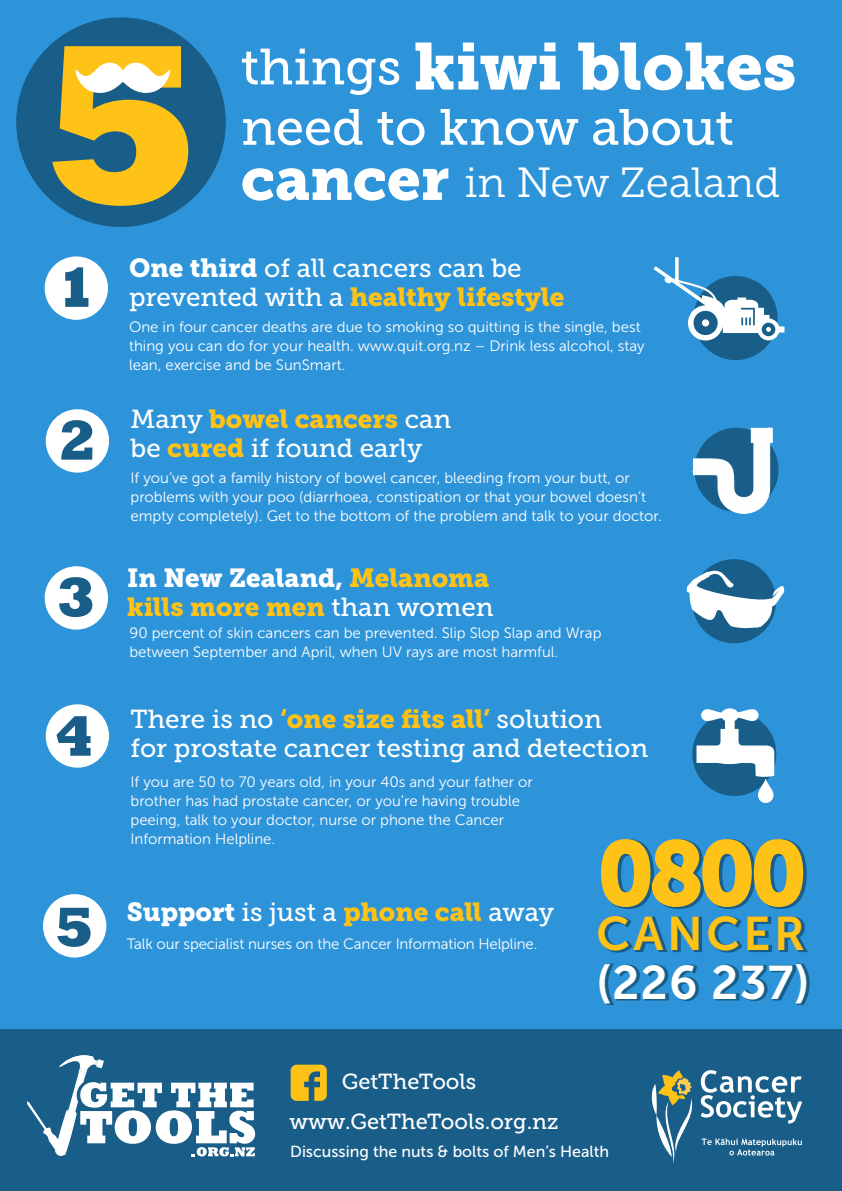
<style>
.page{position:relative;width:842px;height:1191px;background:#2e94da}
.page>*{position:absolute;margin:0;border:0;box-sizing:border-box;transform-origin:0 0}
.t1{font:800 232.8px "Rockwell";color:#ffc216}
.Fact__Text{font:91.8px "Museo Sans 900";color:#ffc216}
.t2{font:65.8px "Museo Slab 900";color:#fff}
.t3{font:800 57.1px "Rockwell";color:#185e89}
.t4{font:50.6px "Museo Slab 500";color:#fff}
.Fact__Text-2{font:47px "Museo Sans 700";letter-spacing:.025em;color:#fff}
.Fact__Text-3{font:47px "Museo Sans 700";letter-spacing:.075em;color:#ffc216}
.t5{font:42px "Museo Slab 300";color:#fff}
.Fact__Large{font:26px/29px "Museo Slab 500";color:#fff}
.Fact__Large-2{font:26px/29px "Museo Slab 900";color:#ffc216}
.Fact__Large-3{font:21.7px "Museo Slab 500";color:#fff}
.Fact__Large-4{font:16px "Museo Sans 500";color:#fff}
.Fact__Text-4{font:15px/19px "Museo Sans 300";color:#fff}
.s1{font-family:"Museo Slab 500";font-size:50.6px}
.s2{font-family:"Museo Slab 900";font-size:60.2px}
.s3{font-family:"Museo Slab 900"}
.s4{font-family:"Museo Slab 900";color:#ffc216}
.s5{color:#fff}
.s6{font-family:"Museo Slab 500";color:#fff}
</style>
<div class="page">
<div style="left:16px;top:17px;width:210px;height:210px;background:#185e89;border-radius:50%"></div>
<div style="left:693px;top:276px;width:85px;height:84px;background:#185e89;border-radius:50%"></div>
<div style="left:692px;top:559px;width:84px;height:84px;background:#185e89;border-radius:50%"></div>
<div style="left:43px;top:894px;width:63px;height:63px;background:#fff;border-radius:50%"></div>
<div style="left:45px;top:256px;width:63px;height:64px;background:#fff;border-radius:50%"></div>
<svg style="left:599px;top:839px;width:209px;height:114px"></svg>
<svg style="left:601px;top:963px;width:98px;height:42px"></svg>
<svg style="left:715px;top:963px;width:95px;height:42px"></svg>
<div style="left:46px;top:409px;width:63px;height:63px;background:#fff;border-radius:50%"></div>
<svg style="left:75px;top:63px;width:96px;height:30px"></svg>
<div style="left:45px;top:566px;width:63px;height:63px;background:#fff;border-radius:50%"></div>
<div style="left:46px;top:704px;width:63px;height:63px;background:#fff;border-radius:50%"></div>
<div style="left:0;top:1029px;width:842px;height:162px;background:#185e89"></div>
<svg style="left:291px;top:1064px;width:36px;height:36px"></svg>
<svg style="left:653px;top:257px;width:131px;height:83px"></svg>
<div style="left:702px;top:319px;width:7px;height:7px;background:#fff;border-radius:50%"></div>
<svg style="left:692px;top:427px;width:81px;height:87px"></svg>
<svg style="left:687px;top:569px;width:97px;height:59px"></svg>
<svg style="left:696px;top:708px;width:78px;height:95px"></svg>
<svg style="left:27px;top:1055px;width:228px;height:101px"></svg>
<svg style="left:651px;top:1070px;width:42px;height:93px"></svg>
<svg style="left:701px;top:1070px;width:101px;height:53px"></svg>
<svg style="left:702px;top:1138px;width:100px;height:17px"></svg>
<p class="t1" style="left:43px;top:-8px;width:162px">5</p>
<p class="t2" style="left:241px;top:28px;width:557px"><span class="s1">things</span> kiwi blokes</p>
<p class="t4" style="left:241px;top:99px;width:494px">need to know about</p>
<p class="t5" style="left:241px;top:159px;width:541px"><span class="s2">cancer</span> in New Zealand</p>
<p class="t3" style="left:57px;top:255px;width:41px">1</p>
<p class="t3" style="left:58px;top:407px;width:41px">2</p>
<p class="t3" style="left:57px;top:564px;width:41px">3</p>
<p class="t3" style="left:55px;top:703px;width:41px">4</p>
<p class="t3" style="left:55px;top:894px;width:41px">5</p>
<p class="Fact__Large" style="left:129px;top:253px;width:437px"><span class="s3">One third</span> of all cancers can be prevented with a <span class="s4">healthy lifestyle</span></p>
<p class="Fact__Text-4" style="left:129px;top:318px;width:517px">One in four cancer deaths are due to smoking so quitting is the single, best thing you can do for your health. www.quit.org.nz – Drink less alcohol, stay lean, exercise and be SunSmart.</p>
<p class="Fact__Large" style="left:130px;top:405px;width:322px">Many <span class="s4">bowel cancers</span> can be <span class="s4">cured</span> if found early</p>
<p class="Fact__Text-4" style="left:130px;top:468px;width:533px">If you’ve got a family history of bowel cancer, bleeding from your butt, or problems with your poo (diarrhoea, constipation or that your bowel doesn’t empty completely). Get to the bottom of the problem and talk to your doctor.</p>
<p class="Fact__Large-2" style="left:127px;top:563px;width:368px"><span class="s5">In New Zealand,</span> Melanoma kills more men <span class="s6">than women</span></p>
<p class="Fact__Text-4" style="left:129px;top:623px;width:474px">90 percent of skin cancers can be prevented. Slip Slop Slap and Wrap between September and April, when UV rays are most harmful.</p>
<p class="Fact__Large" style="left:130px;top:705px;width:473px">There is no <span class="s4">‘one size fits all’</span> solution</p>
<p class="Fact__Large" style="left:130px;top:734px;width:519px">for prostate cancer testing and detection</p>
<p class="Fact__Text-4" style="left:130px;top:772px;width:404px">If you are 50 to 70 years old, in your 40s and your father or brother has had prostate cancer, or you’re having trouble peeing, talk to your doctor, nurse or phone the Cancer Information Helpline.</p>
<p class="Fact__Large" style="left:127px;top:898px;width:429px"><span class="s3">Support</span> is just a <span class="s4">phone call</span> away</p>
<p class="Fact__Text-4" style="left:127px;top:934px;width:412px">Talk our specialist nurses on the Cancer Information Helpline.</p>
<p class="Fact__Text" style="left:596px;top:821px;width:213px">0800</p>
<p class="Fact__Text-3" style="left:596px;top:907px;width:210px">CANCER</p>
<p class="Fact__Text-2" style="left:596px;top:956px;width:214px">(226 237)</p>
<p class="Fact__Large-3" style="left:342px;top:1069px;width:136px">GetTheTools</p>
<p class="Fact__Large-3" style="left:290px;top:1109px;width:271px">www.GetTheTools.org.nz</p>
<p class="Fact__Large-4" style="left:290px;top:1142px;width:320px">Discussing the nuts &amp; bolts of Men’s Health</p>
</div>
